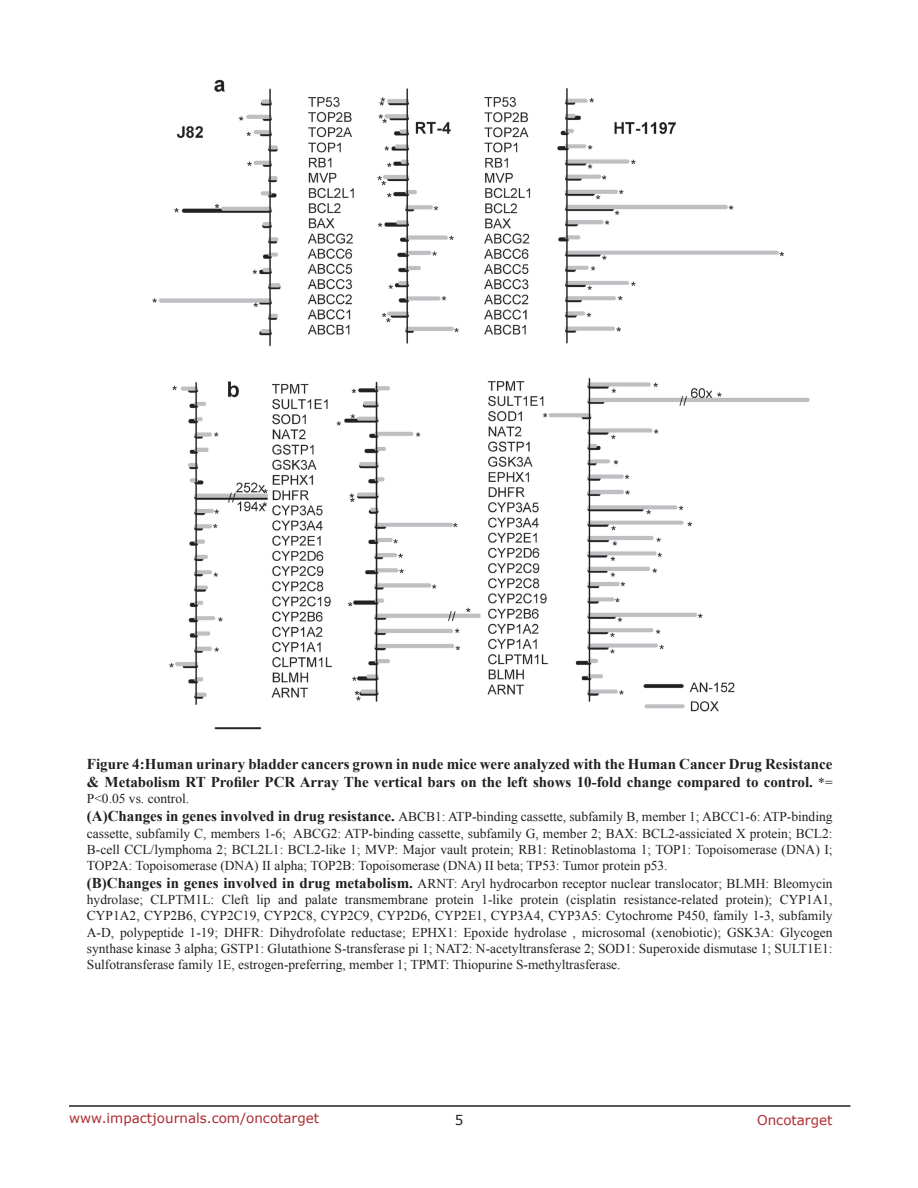
<style>
.page{position:relative;width:918px;height:1188px;background:#fff}
.page>*{position:absolute;margin:0;border:0;box-sizing:border-box;transform-origin:0 0}
.FigureText{font:700 15px/18px "Times New Roman";color:#221f22}
.FigureText-2{font:13.5px/16.2px "Times New Roman";color:#221f22;text-align:justify}
.t1{font:13.5px "Verdana";color:#ac2b31}
.t2{font:13.5px "Verdana";color:#221f22}
.s1{font-weight:400;font-size:13.5px}
.s2{font-weight:700;font-size:15px}
</style>
<div class="page">
<hr style="left:69px;top:1105px;width:781px;height:2px;background:#231f20">
<img style="left:152px;top:79px;width:658px;height:651px">
<p class="FigureText" style="left:87px;top:755px;width:747px">Figure 4:Human urinary bladder cancers grown in nude mice were analyzed with the Human Cancer Drug Resistance &amp; Metabolism RT Profiler PCR Array The vertical bars on the left shows 10-fold change compared to control. <span class="s1">*=</span></p>
<p class="FigureText-2" style="left:87px;top:791px;width:104px">P&lt;0.05 vs. control.</p>
<p class="FigureText-2" style="left:87px;top:809px;width:747px"><span class="s2">(A)Changes in genes involved in drug resistance.</span> ABCB1: ATP-binding cassette, subfamily B, member 1; ABCC1-6: ATP-binding cassette, subfamily C, members 1-6; ABCG2: ATP-binding cassette, subfamily G, member 2; BAX: BCL2-assiciated X protein; BCL2:<br>B-cell CCL/lymphoma 2; BCL2L1: BCL2-like 1; MVP: Major vault protein; RB1: Retinoblastoma 1; TOP1: Topoisomerase (DNA) I; TOP2A: Topoisomerase (DNA) II alpha; TOP2B: Topoisomerase (DNA) II beta; TP53: Tumor protein p53.</p>
<p class="FigureText-2" style="left:87px;top:875px;width:747px"><span class="s2">(B)Changes in genes involved in drug metabolism.</span> ARNT: Aryl hydrocarbon receptor nuclear translocator; BLMH: Bleomycin hydrolase; CLPTM1L: Cleft lip and palate transmembrane protein 1-like protein (cisplatin resistance-related protein); CYP1A1, CYP1A2, CYP2B6, CYP2C19, CYP2C8, CYP2C9, CYP2D6, CYP2E1, CYP3A4, CYP3A5: Cytochrome P450, family 1-3, subfamily A-D, polypeptide 1-19; DHFR: Dihydrofolate reductase; EPHX1: Epoxide hydrolase , microsomal (xenobiotic); GSK3A: Glycogen synthase kinase 3 alpha; GSTP1: Glutathione S-transferase pi 1; NAT2: N-acetyltransferase 2; SOD1: Superoxide dismutase 1; SULT1E1:<br>Sulfotransferase family 1E, estrogen-preferring, member 1; TPMT: Thiopurine S-methyltrasferase.</p>
<p class="t1" style="left:69px;top:1109px;width:252px">www.impactjournals.com/oncotarget</p>
<p class="t2" style="left:455px;top:1111px;width:10px">5</p>
<p class="t1" style="left:757px;top:1111px;width:77px">Oncotarget</p>
</div>
